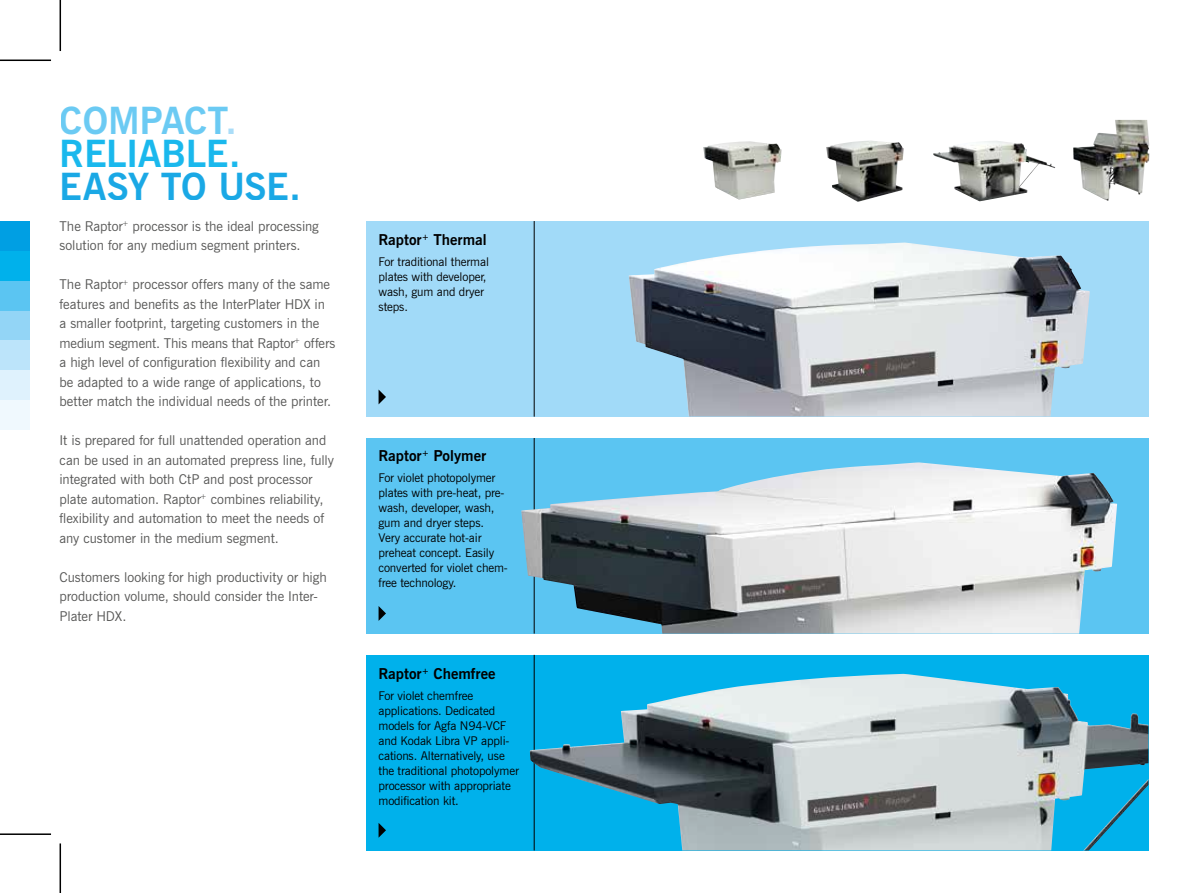
<style>
.page{position:relative;width:1191px;height:893px;background:#fff}
.page>*{position:absolute;margin:0;border:0;box-sizing:border-box;transform-origin:0 0}
.t1{font:700 37.5px/33px "News Gothic";letter-spacing:-.01em;color:#00b1eb}
.t2{font:700 37.5px "News Gothic";letter-spacing:-.01em;color:#009fe3}
.t3{font:700 15px "News Gothic";color:#000}
.t4{font:13.5px/19.5px "News Gothic";color:#575756}
.t5{font:12px/15px "News Gothic";letter-spacing:-.01em;color:#000}
.s1{color:#5bc5f2}
.s2{color:#a1daf8}
</style>
<div class="page">
<div style="left:366px;top:438px;width:782px;height:196px;background:#5bc5f2"></div>
<hr style="left:534px;top:438px;width:1px;height:196px;background:#000">
<img style="left:521px;top:462px;width:596px;height:172px">
<div style="left:366px;top:655px;width:782px;height:195px;background:#00b1eb"></div>
<hr style="left:534px;top:655px;width:1px;height:195px;background:#000">
<img style="left:529px;top:674px;width:619px;height:176px">
<img style="left:703px;top:141px;width:78px;height:59px">
<img style="left:826px;top:141px;width:78px;height:61px">
<img style="left:933px;top:141px;width:122px;height:60px">
<img style="left:1073px;top:120px;width:76px;height:81px">
<div style="left:366px;top:221px;width:782px;height:195px;background:#a1daf8"></div>
<img style="left:629px;top:243px;width:460px;height:173px">
<hr style="left:60px;top:0;width:1px;height:51px;background:#000">
<hr style="left:0;top:60px;width:51px;height:1px;background:#000">
<hr style="left:60px;top:843px;width:1px;height:50px;background:#000">
<hr style="left:0;top:833px;width:51px;height:2px;background:#000">
<hr style="left:534px;top:221px;width:1px;height:196px;background:#000">
<svg style="left:378px;top:389px;width:8px;height:15px"></svg>
<svg style="left:378px;top:606px;width:8px;height:15px"></svg>
<svg style="left:378px;top:823px;width:8px;height:15px"></svg>
<div style="left:0;top:400px;width:30px;height:29px;background:#f0f9fe"></div>
<div style="left:0;top:370px;width:30px;height:30px;background:#dff2fd"></div>
<div style="left:0;top:340px;width:30px;height:30px;background:#bce4fa"></div>
<div style="left:0;top:310px;width:30px;height:30px;background:#93d5f6"></div>
<div style="left:0;top:281px;width:30px;height:29px;background:#5bc5f2"></div>
<div style="left:0;top:251px;width:30px;height:30px;background:#00b1eb"></div>
<div style="left:0;top:221px;width:30px;height:30px;background:#009fe3"></div>
<h1 class="t1" style="left:60px;top:105px;width:182px"><span class="s1">COMPACT</span><span class="s2">.<br></span>RELIABLE.</h1>
<h1 class="t2" style="left:60px;top:161px;width:242px">EASY TO USE.</h1>
<p class="t4" style="left:60px;top:217px;width:261px">The Raptor<sup>+</sup> processor is the ideal processing solution for any medium segment printers.</p>
<p class="t4" style="left:60px;top:275px;width:277px">The Raptor<sup>+</sup> processor offers many of the same features and benefits as the InterPlater HDX in<br>a smaller footprint, targeting customers in the medium segment. This means that Raptor<sup>+</sup> offers a high level of configuration flexibility and can be adapted to a wide range of applications, to better match the individual needs of the printer.</p>
<p class="t4" style="left:60px;top:431px;width:276px">It is prepared for full unattended operation and can be used in an automated prepress line, fully integrated with both CtP and post processor plate automation. Raptor<sup>+</sup> combines reliability, flexibility and automation to meet the needs of any customer in the medium segment.</p>
<p class="t4" style="left:60px;top:568px;width:269px">Customers looking for high productivity or high production volume, should consider the Inter-<br>Plater HDX.</p>
<p class="t3" style="left:378px;top:230px;width:110px">Raptor<sup>+</sup> Thermal</p>
<p class="t5" style="left:378px;top:255px;width:112px">For traditional thermal plates with developer, wash, gum and dryer steps.</p>
<p class="t3" style="left:378px;top:446px;width:109px">Raptor<sup>+</sup> Polymer</p>
<p class="t5" style="left:378px;top:471px;width:131px">For violet photopolymer plates with pre-heat, pre&shy;wash, developer, wash, gum and dryer steps.<br>Very accurate hot-air preheat concept. Easily converted for violet chem&shy;free technology.</p>
<p class="t3" style="left:378px;top:663px;width:118px">Raptor<sup>+</sup> Chemfree</p>
<p class="t5" style="left:378px;top:688px;width:142px">For violet chemfree applications. Dedicated models for Agfa N94-VCF and Kodak Libra VP appli&shy;cations. Alternatively, use the traditional photopolymer processor with appropriate modification kit.</p>
</div>
